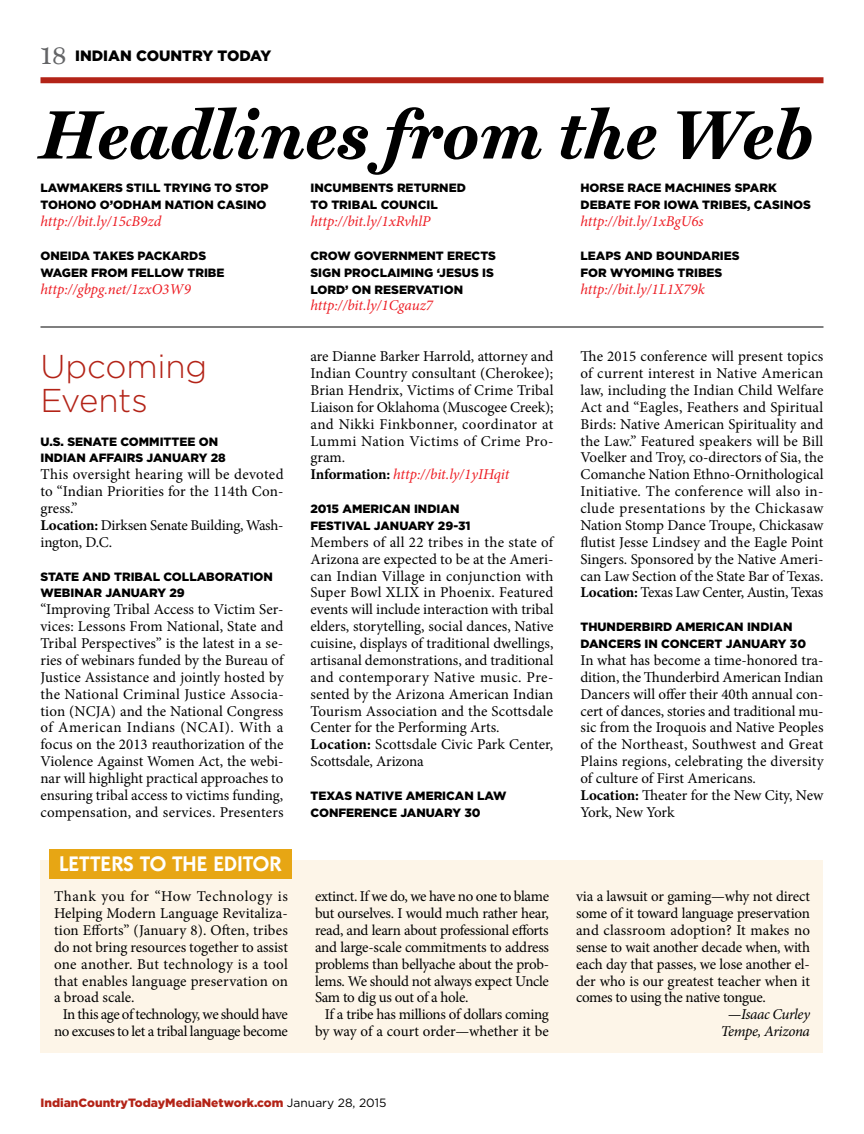
<style>
.page{position:relative;width:864px;height:1134px;background:#fff}
.page>*{position:absolute;margin:0;border:0;box-sizing:border-box;transform-origin:0 0}
.t1{font:italic 700 69px "Miller Text";letter-spacing:.01em;color:#000}
.t2{font:300 33px/33.8px "Gotham";letter-spacing:-.01em;color:#b32317}
.t3{font:600 21.15px "ITC Kabel Std";color:#fff}
.t4{font:15px/16.8px "Minion Pro";color:#000}
.t5{font:15px "Minion Pro";letter-spacing:-.025em;color:#000}
.t6{font:italic 15px "Minion Pro";color:#ed1d24}
.t7{font:15px "Minion Pro";letter-spacing:-.02em;color:#000}
.t8{font:15px "Minion Pro";letter-spacing:-.03em;color:#000}
.t9{font:15px "Minion Pro";letter-spacing:.02em;color:#000}
.t10{font:15px "Minion Pro";letter-spacing:.035em;color:#000}
.t11{font:italic 15px "Minion Pro";letter-spacing:-.025em;color:#000}
.t12{font:900 15px "Gotham";color:#000}
.t13{font:900 12px/16.8px "Gotham";color:#000}
.t14{font:900 12px "Gotham";color:#b32317}
.s1{font-family:"Miller Text";font-weight:400;font-size:27px;color:#636466}
.s2{font-weight:700}
.s3{font-style:italic;color:#ed1d24}
.s4{font-weight:400;color:#000}
</style>
<div class="page">
<div style="left:40px;top:77px;width:784px;height:6px;background:#b32317"></div>
<hr style="left:40px;top:327px;width:784px;height:1px;background:#000">
<div style="left:40px;top:861px;width:784px;height:192px;background:#fdf5e8"></div>
<div style="left:49px;top:849px;width:243px;height:29px;background:#e7a614"></div>
<p class="t12" style="left:40px;top:45px;width:232px"><span class="s1">18</span> Indian Country Today</p>
<p class="t1" style="left:40px;top:93px;width:774px">Headlines from the Web</p>
<p class="t13" style="left:40px;top:180px;width:230px">LAWMAKERS STILL TRYING TO STOP<br>TOHONO O’ODHAM NATION CASINO</p>
<p class="t6" style="left:40px;top:211px;width:122px">http://bit.ly/15cB9zd</p>
<p class="t13" style="left:40px;top:247px;width:141px">ONEIDA TAKES PACKARD</p>
<p class="t13" style="left:310px;top:180px;width:156px">INCUMBENTS RETURNED<br>TO TRIBAL COU NCIL</p>
<p class="t6" style="left:310px;top:211px;width:121px">http://bit.ly/1xRvhlP</p>
<p class="t13" style="left:310px;top:247px;width:187px">CROW GOVERNMENT ERECTS<br>SIGN PROCLAIMING ‘JESUS IS<br>LORD</p>
<p class="t13" style="left:580px;top:180px;width:232px">HORSE RACE MACHINES SPARK<br>DEBATE FOR IOWA TRIBES, CASINOS</p>
<p class="t6" style="left:580px;top:211px;width:125px">http://bit.ly/1xBgU6s</p>
<p class="t13" style="left:580px;top:247px;width:123px">LEAPS AND BOU NDAR</p>
<p class="t13" style="left:41px;top:247px;width:186px;text-indent:158px">S<br>WAGER FROM FELLOW TRIBE</p>
<p class="t6" style="left:40px;top:279px;width:152px">http://gbpg.net/1zxO3W9</p>
<p class="t13" style="left:580px;top:247px;width:161px;text-indent:139px">IES<br>FOR WYO MING TRIBES</p>
<p class="t6" style="left:580px;top:279px;width:126px">http://bit.ly/1L1X79k</p>
<p class="t13" style="left:345px;top:281px;width:119px">’ ON RESERVATION</p>
<p class="t6" style="left:310px;top:295px;width:124px">http://bit.ly/1Cgauz7</p>
<p class="t2" style="left:40px;top:349px;width:168px">Upcoming<br>Events</p>
<p class="t13" style="left:40px;top:433px;width:179px">U.S. SENATE COMMITTEE ON<br>INDIAN AFFAIRS JANUARY</p>
<p class="t13" style="left:211px;top:450px;width:17px">28</p>
<p class="t4" style="left:40px;top:466px;width:245px">This oversight hearing will be devoted to “Indian Priorities for the 114th Con&shy;gress.”<br><span class="s2">Location:</span> Dirksen Senate Building, Wash&shy;ington, D.C.</p>
<p class="t13" style="left:40px;top:568px;width:185px">STATE AND TRIBAL COLLABORA</p>
<p class="t13" style="left:242px;top:568px;width:33px">TION</p>
<p class="t13" style="left:40px;top:585px;width:100px">WEBINAR JANUARY</p>
<p class="t13" style="left:169px;top:585px;width:17px">29</p>
<p class="t4" style="left:40px;top:601px;width:245px;text-align:justify">“Improving Tribal Access to Victim Ser&shy;vices: Lessons From National, State and Tribal Perspectives” is the latest in a se&shy;ries of webinars funded by the Bureau of Justice Assistance and jointly hosted by the National Criminal Justice Associa&shy;tion (NCJA) and the National Congress of American Indians (NCAI). With a focus on the 2013 reauthorization of the Violence Against Women Act, the webi&shy;nar will highlight practical approaches to ensuring tribal access to victims funding, compensation, and services. Presenters</p>
<p class="t3" style="left:59px;top:851px;width:223px">LETTERS TO THE EDITOR</p>
<p class="t10" style="left:54px;top:886px;width:236px">Thank you for “How Technology is</p>
<p class="t4" style="left:54px;top:905px;width:235px">Helping Modern Language Revitaliza-</p>
<p class="t4" style="left:54px;top:922px;width:235px">tion Efforts” (January 8). Often, tribes</p>
<p class="t4" style="left:54px;top:939px;width:235px">do not bring resources together to assist</p>
<p class="t9" style="left:54px;top:954px;width:236px">one another. But technology is a tool</p>
<p class="t4" style="left:54px;top:972px;width:236px">that enables language preservation on</p>
<p class="t4" style="left:54px;top:989px;width:82px">a broad scale.</p>
<p class="t8" style="left:63px;top:1004px;width:227px">In this age of technology, we should have</p>
<p class="t5" style="left:54px;top:1021px;width:235px">no excuses to let a tribal language become</p>
<p class="t4" style="left:310px;top:348px;width:245px">are Dianne Barker Harrold, attorney and Indian Country consultant (Cherokee); Brian Hendrix, Victims of Crime Tribal Liaison for Oklahoma (Muscogee Creek); and Nikki Finkbonner, coordinator at Lummi Nation Victims of Crime Pro&shy;gram.<br><span class="s2">Information:</span> <span class="s3">http://bit.ly/1yIHqit</span></p>
<p class="t13" style="left:310px;top:500px;width:150px">2015 AMERICAN INDIAN<br>FESTIVAL JANUARY</p>
<p class="t13" style="left:438px;top:517px;width:34px">29-31</p>
<p class="t4" style="left:310px;top:534px;width:245px">Members of all 22 tribes in the state of Arizona are expected to be at the Ameri&shy;can Indian Village in conjunction with Super Bowl XLIX in Phoenix. Featured events will include interaction with tribal elders, storytelling, social dances, Native cuisine, displays of traditional dwellings, artisanal demonstrations, and traditional and contemporary Native music. Pre&shy;sented by the Arizona American Indian Tourism Association and the Scottsdale Center for the Performing Arts.<br><span class="s2">Location:</span> Scottsdale Civic Park Center, Scottsdale, Arizona</p>
<p class="t13" style="left:310px;top:787px;width:198px">TEXAS NATIVE AMERICAN LAW<br>CONFERENCE JANUARY</p>
<p class="t13" style="left:464px;top:804px;width:18px">30</p>
<p class="t4" style="left:580px;top:348px;width:245px;text-align:justify">The 2015 conference will present topics of current interest in Native American law, including the Indian Child Welfare Act and “Eagles, Feathers and Spiritual Birds: Native American Spirituality and the Law.” Featured speakers will be Bill Voelker and Troy, co-directors of Sia, the Comanche Nation Ethno-Ornithological Initiative. The conference will also in&shy;clude presentations by the Chickasaw Nation Stomp Dance Troupe, Chickasaw flutist Jesse Lindsey and the Eagle Point Singers. Sponsored by the Native Ameri&shy;can Law Section of the State Bar of Texas.<br><span class="s2">Location:</span> Texas Law Center, Austin, Texas</p>
<p class="t13" style="left:580px;top:618px;width:213px">THUNDERBIRD AMERICAN INDIAN<br>DA NCERS IN CONCERT JANUARY</p>
<p class="t13" style="left:790px;top:635px;width:18px">30</p>
<p class="t4" style="left:580px;top:652px;width:245px">In what has become a time-honored tra&shy;dition, the Thunderbird American Indian Dancers will offer their 40th annual con&shy;cert of dances, stories and traditional mu&shy;sic from the Iroquois and Native Peoples of the Northeast, Southwest and Great Plains regions, celebrating the diversity of culture of First Americans.<br><span class="s2">Location:</span> Theater for the New City, New York, New York</p>
<p class="t5" style="left:315px;top:886px;width:236px">extinct. If we do, we have no one to blame</p>
<p class="t7" style="left:315px;top:903px;width:235px">but ourselves. I would much rather hear,</p>
<p class="t5" style="left:315px;top:920px;width:235px">read, and learn about professional efforts</p>
<p class="t4" style="left:315px;top:939px;width:236px">and large-scale commitments to address</p>
<p class="t5" style="left:315px;top:954px;width:236px">problems than bellyache about the prob-</p>
<p class="t7" style="left:315px;top:971px;width:236px">lems. We should not always expect Uncle</p>
<p class="t5" style="left:315px;top:988px;width:155px">Sam to dig us out of a hole.</p>
<p class="t7" style="left:325px;top:1004px;width:226px">If a tribe has millions of dollars coming</p>
<p class="t4" style="left:315px;top:1023px;width:235px">by way of a court order—whether it be</p>
<p class="t4" style="left:576px;top:888px;width:235px">via a lawsuit or gaming—why not direct</p>
<p class="t4" style="left:576px;top:905px;width:236px">some of it toward language preservation</p>
<p class="t4" style="left:576px;top:922px;width:236px">and classroom adoption? It makes no</p>
<p class="t4" style="left:576px;top:939px;width:236px">sense to wait another decade when, with</p>
<p class="t4" style="left:576px;top:956px;width:235px">each day that passes, we lose another el-</p>
<p class="t4" style="left:576px;top:972px;width:236px">der who is our greatest teacher when it</p>
<p class="t5" style="left:576px;top:988px;width:191px">comes to using the native tongue.</p>
<p class="t11" style="left:728px;top:1004px;width:84px">—Isaac Curley</p>
<p class="t11" style="left:721px;top:1021px;width:91px">Tempe, Arizona</p>
<p class="t14" style="left:40px;top:1094px;width:347px">IndianCountryTodayMediaNetwork.com <span class="s4">January 28, 2015</span></p>
</div>
